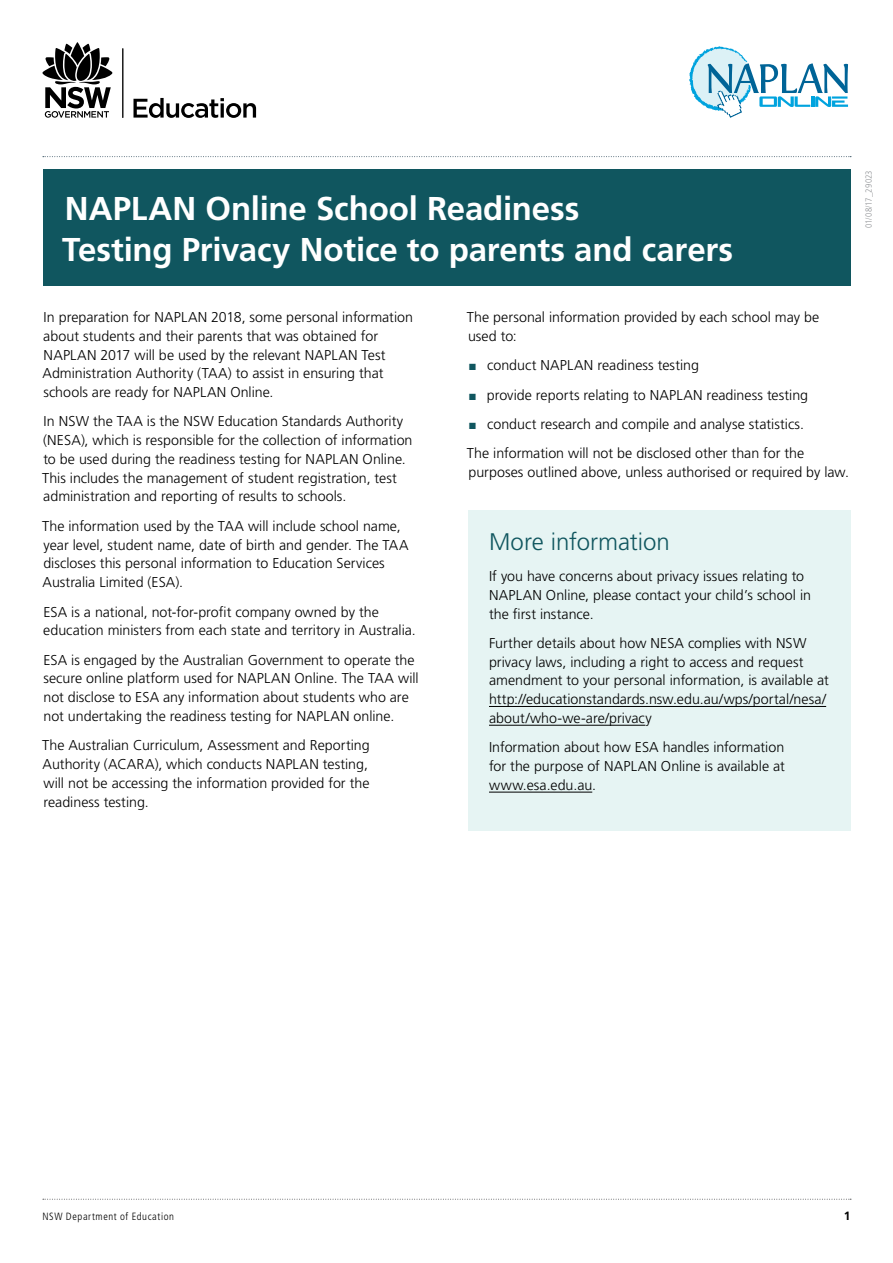
<style>
.page{position:relative;width:893px;height:1263px;background:#fff}
.page>*{position:absolute;margin:0;border:0;box-sizing:border-box;transform-origin:0 0}
._02__Master_Sub_Head{font:700 33px/40.5px "Frutiger LT Std";letter-spacing:-.005em;color:#fff}
.Body_copy_title{font:300 24px "Frutiger LT Std";color:#10565f}
.Body_copy{font:300 14.25px/18.8px "Frutiger LT Std";color:#000}
.t1{font:700 12px "Frutiger LT Std";color:#000}
.t2{font:300 condensed 10.5px "Frutiger LT Std";letter-spacing:.055em;color:#000}
.t3{font:300 condensed 9px "Frutiger LT Std";letter-spacing:.02em;color:#939598}
.s1{color:#10565f}
</style>
<div class="page">
<hr style="left:122px;top:48px;width:1px;height:70px;background:#000">
<svg style="left:43px;top:42px;width:69px;height:76px"></svg>
<svg style="left:133px;top:98px;width:123px;height:20px"></svg>
<svg style="left:689px;top:46px;width:159px;height:72px"></svg>
<svg style="left:43px;top:156px;width:808px;height:1px"></svg>
<svg style="left:43px;top:1199px;width:808px;height:1px"></svg>
<div style="left:43px;top:170px;width:807px;height:116px;background:#10565f"></div>
<div style="left:468px;top:510px;width:382px;height:320px;background:#e6f4f3"></div>
<hr style="left:489px;top:706px;width:337px;height:1px;background:#000">
<hr style="left:489px;top:725px;width:156px;height:1px;background:#000">
<hr style="left:489px;top:792px;width:103px;height:1px;background:#000">
<p class="_02__Master_Sub_Head" style="left:62px;top:189px;width:672px">NAPLAN Online School Readiness<br>Testing Privacy Notice to parents and carers</p>
<p class="Body_copy" style="left:43px;top:308px;width:372px">In preparation for NAPLAN 2018, some personal information about students and their parents that was obtained for NAPLAN 2017 will be used by the relevant NAPLAN Test Administration Authority (TAA) to assist in ensuring that schools are ready for NAPLAN Online.</p>
<p class="Body_copy" style="left:42px;top:412px;width:372px">In NSW the TAA is the NSW Education Standards Authority (NESA), which is responsible for the collection of information to be used during the readiness testing for NAPLAN Online.<br>This includes the management of student registration, test administration and reporting of results to schools.</p>
<p class="Body_copy" style="left:42px;top:517px;width:368px">The information used by the TAA will include school name, year level, student name, date of birth and gender. The TAA discloses this personal information to Education Services Australia Limited (ESA).</p>
<p class="Body_copy" style="left:43px;top:602px;width:374px">ESA is a national, not-for-profit company owned by the education ministers from each state and territory in Australia.</p>
<p class="Body_copy" style="left:43px;top:650px;width:377px">ESA is engaged by the Australian Government to operate the secure online platform used for NAPLAN Online. The TAA will not disclose to ESA any information about students who are not undertaking the readiness testing for NAPLAN online.</p>
<p class="Body_copy" style="left:42px;top:736px;width:329px;text-align:justify">The Australian Curriculum, Assessment and Reporting Authority (ACARA), which conducts NAPLAN testing, will not be accessing the information provided for the readiness testing.</p>
<p class="Body_copy" style="left:467px;top:308px;width:354px">The personal information provided by each school may be used to:</p>
<p class="Body_copy" style="left:469px;top:356px;width:231px"><span class="s1">■</span> conduct NAPLAN readiness testing</p>
<p class="Body_copy" style="left:469px;top:385px;width:341px"><span class="s1">■</span> provide reports relating to NAPLAN readiness testing</p>
<p class="Body_copy" style="left:469px;top:415px;width:337px"><span class="s1">■</span> conduct research and compile and analyse statistics.</p>
<p class="Body_copy" style="left:467px;top:444px;width:384px">The information will not be disclosed other than for the purposes outlined above, unless authorised or required by law.</p>
<h3 class="Body_copy_title" style="left:489px;top:528px;width:182px">More information</h3>
<p class="Body_copy" style="left:489px;top:567px;width:324px">If you have concerns about privacy issues relating to<br>NAPLAN Online, please contact your child’s school in the first instance.</p>
<p class="Body_copy" style="left:489px;top:634px;width:341px">Further details about how NESA complies with NSW privacy laws, including a right to access and request amendment to your personal information, is available at http://educationstandards.nsw.edu.au/wps/portal/nesa/ about/who-we-are/privacy</p>
<p class="Body_copy" style="left:489px;top:738px;width:297px;text-align:justify">Information about how ESA handles information for the purpose of NAPLAN Online is available at www.esa.edu.au.</p>
<p class="t3" style="left:863px;top:228px;width:59px;rotate:-90deg">01/08/17_29023</p>
<p class="t2" style="left:43px;top:1211px;width:133px">NSW Department of Education</p>
<p class="t1" style="left:844px;top:1209px;width:8px">1</p>
</div>
